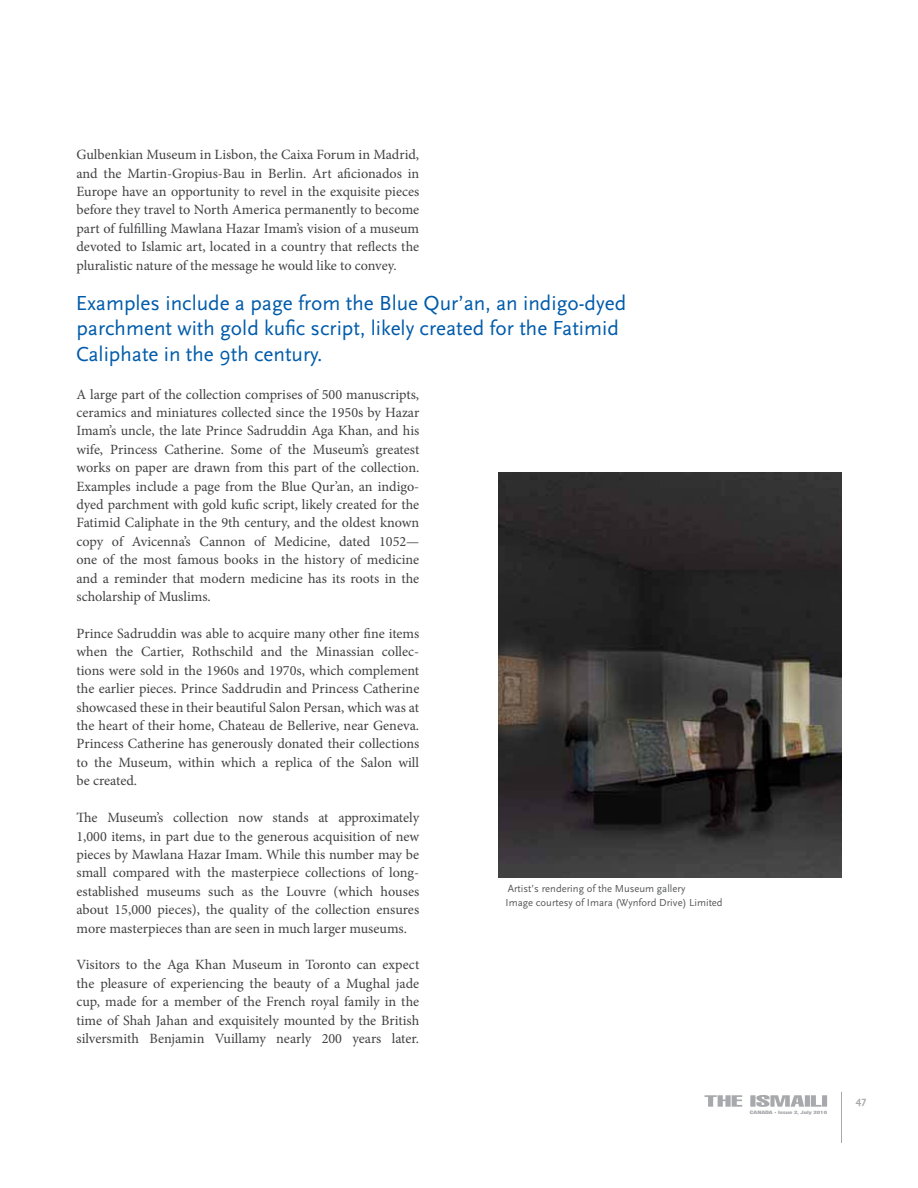
<style>
.page{position:relative;width:918px;height:1188px;background:#fff}
.page>*{position:absolute;margin:0;border:0;box-sizing:border-box;transform-origin:0 0}
.t1{font:21.3px/25.5px "Scala Sans Pro";color:#005baa}
.t2{font:14.1px/18.5px "Minion Pro";color:#414042;text-align:justify}
.t3{font:10.65px/14.1px "Scala Sans Pro";color:#58595b}
.t4{font:700 10.65px "Scala Sans Pro";color:#a7a9ac}
.t5{font:900 condensed 4.5px "Helvetica Neue LT Std";color:#a7a9ac;scale:1.43 1}
.s1{font-size:4.8px}
.s2{font-size:3.6px}
</style>
<div class="page">
<img style="left:499px;top:472px;width:343px;height:405px">
<svg style="left:704px;top:1095px;width:38px;height:12px"></svg>
<hr style="left:841px;top:1092px;width:1px;height:50px;background:#a7a9ac">
<svg style="left:750px;top:1095px;width:77px;height:12px"></svg>
<p class="t2" style="left:76px;top:147px;width:344px">Gulbenkian Museum in Lisbon, the Caixa Forum in Madrid, and the Martin-Gropius-Bau in Berlin. Art aficionados in Europe have an opportunity to revel in the exquisite pieces before they travel to North America permanently to become part of fulfilling Mawlana Hazar Imam’s vision of a museum devoted to Islamic art, located in a country that reflects the pluralistic nature of the message he would like to convey.</p>
<h1 class="t1" style="left:76px;top:292px;width:552px">Examples include a page from the Blue Qur’an, an indigo-dyed parchment with gold kufic script, likely created for the Fatimid<br>Caliphate in the 9th century.</h1>
<p class="t2" style="left:76px;top:386px;width:344px">A large part of the collection comprises of 500 manuscripts, ceramics and miniatures collected since the 1950s by Hazar Imam’s uncle, the late Prince Sadruddin Aga Khan, and his wife, Princess Catherine. Some of the Museum’s greatest works on paper are drawn from this part of the collection.<br>Examples include a page from the Blue Qur’an, an indigo&shy;dyed parchment with gold kufic script, likely created for the Fatimid Caliphate in the 9th century, and the oldest known copy of Avicenna’s Cannon of Medicine, dated 1052— one of the most famous books in the history of medicine and a reminder that modern medicine has its roots in the scholarship of Muslims.</p>
<p class="t2" style="left:76px;top:626px;width:344px">Prince Sadruddin was able to acquire many other fine items when the Cartier, Rothschild and the Minassian collec&shy;tions were sold in the 1960s and 1970s, which complement the earlier pieces. Prince Saddrudin and Princess Catherine showcased these in their beautiful Salon Persan, which was at the heart of their home, Chateau de Bellerive, near Geneva.<br>Princess Catherine has generously donated their collections to the Museum, within which a replica of the Salon will be created.</p>
<p class="t2" style="left:76px;top:810px;width:344px">The Museum’s collection now stands at approximately 1,000 items, in part due to the generous acquisition of new pieces by Mawlana Hazar Imam. While this number may be small compared with the masterpiece collections of long&shy;established museums such as the Louvre (which houses about 15,000 pieces), the quality of the collection ensures more masterpieces than are seen in much larger museums.</p>
<p class="t2" style="left:76px;top:957px;width:344px">Visitors to the Aga Khan Museum in Toronto can expect the pleasure of experiencing the beauty of a Mughal jade cup, made for a member of the French royal family in the time of Shah Jahan and exquisitely mounted by the British silversmith Benjamin Vuillamy nearly 200 years later.</p>
<p class="t3" style="left:506px;top:882px;width:219px">Artist’s rendering of the Museum gallery<br>Image courtesy of Imara (Wynford Drive) Limited</p>
<p class="t5" style="left:750px;top:1110px;width:55px"><span class="s1">CANADA</span> Issue 2<span class="s2">,</span> July 2010</p>
<p class="t4" style="left:856px;top:1096px;width:12px">47</p>
</div>
